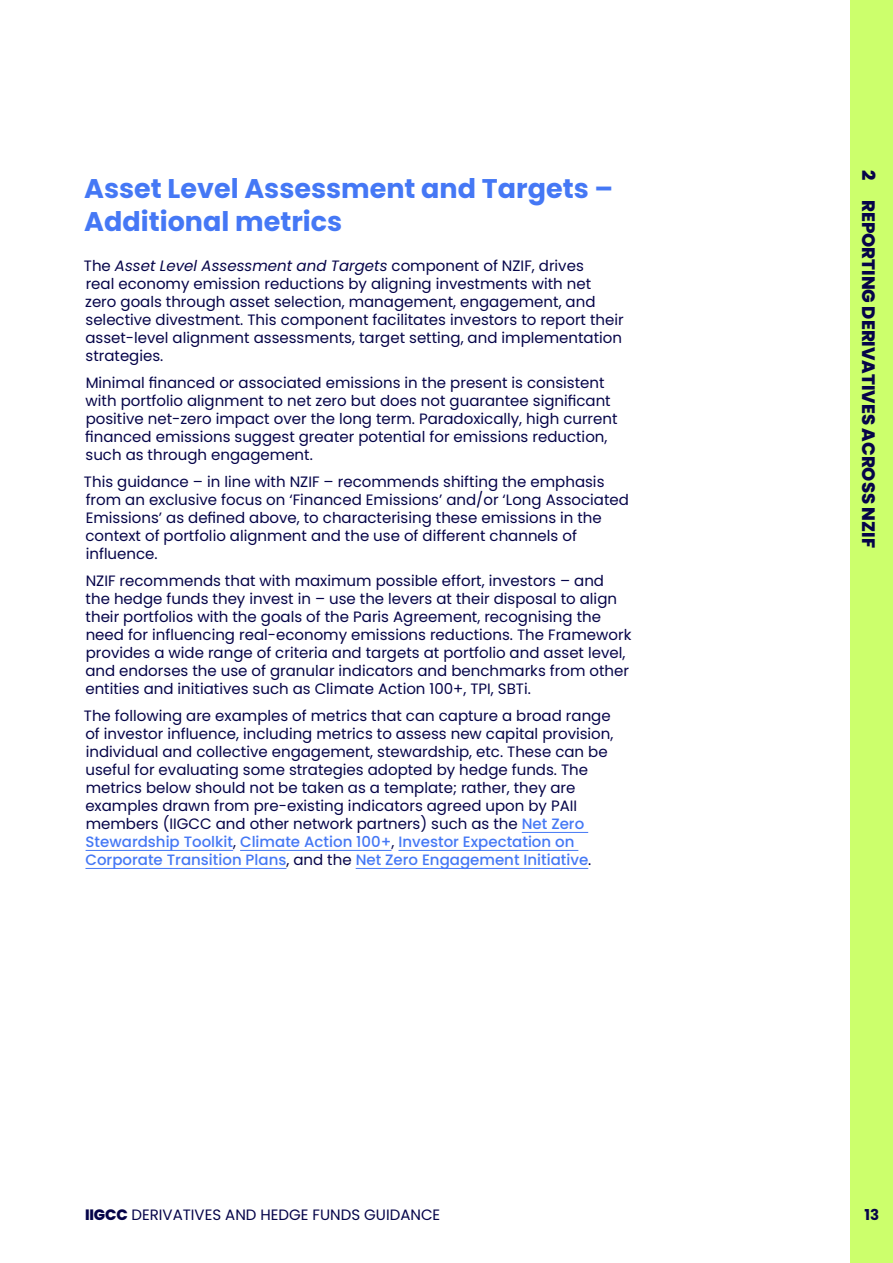
<style>
.page{position:relative;width:893px;height:1263px;background:#fff}
.page>*{position:absolute;margin:0;border:0;box-sizing:border-box;transform-origin:0 0}
.t1{font:700 27px/32.4px "Poppins";color:#4578f5}
.t2{font:800 18px "Poppins";color:#050449}
.t3{font:15px/18px "Poppins";color:#050449}
.t4{font:700 15px "Poppins";color:#050449}
.s1{font-style:italic}
.s2{font-weight:500;color:#4578f5}
.s3{font-weight:800}
</style>
<div class="page">
<hr style="left:522px;top:832px;width:66px;height:1px;background:#4578f5">
<hr style="left:86px;top:850px;width:147px;height:1px;background:#4578f5">
<hr style="left:240px;top:850px;width:151px;height:1px;background:#4578f5">
<hr style="left:398px;top:850px;width:180px;height:1px;background:#4578f5">
<hr style="left:85px;top:868px;width:201px;height:1px;background:#4578f5">
<hr style="left:356px;top:868px;width:232px;height:1px;background:#4578f5">
<div style="left:850px;top:0;width:43px;height:1263px;background:#ccff6c"></div>
<h1 class="t1" style="left:84px;top:173px;width:530px">Asset Level Assessment and Targets –<br>Additional metrics</h1>
<p class="t3" style="left:84px;top:257px;width:541px">The <span class="s1">Asset Level Assessment and Targets</span> component of NZIF, drives<br>real economy emission reductions by aligning investments with net zero goals through asset selection, management, engagement, and selective divestment. This component facilitates investors to report their asset-level alignment assessments, target setting, and implementation strategies.</p>
<p class="t3" style="left:85px;top:374px;width:534px">Minimal financed or associated emissions in the present is consistent with portfolio alignment to net zero but does not guarantee significant positive net-zero impact over the long term. Paradoxically, high current financed emissions suggest greater potential for emissions reduction, such as through engagement.</p>
<p class="t3" style="left:84px;top:473px;width:546px">This guidance – in line with NZIF – recommends shifting the emphasis from an exclusive focus on ‘Financed Emissions’ and/or ‘Long Associated Emissions’ as defined above, to characterising these emissions in the context of portfolio alignment and the use of different channels of influence.</p>
<p class="t3" style="left:85px;top:572px;width:548px">NZIF recommends that with maximum possible effort, investors – and the hedge funds they invest in – use the levers at their disposal to align their portfolios with the goals of the Paris Agreement, recognising the need for influencing real-economy emissions reductions. The Framework provides a wide range of criteria and targets at portfolio and asset level, and endorses the use of granular indicators and benchmarks from other entities and initiatives such as Climate Action 100+, TPI, SBTi.</p>
<p class="t3" style="left:84px;top:707px;width:531px">The following are examples of metrics that can capture a broad range of investor influence, including metrics to assess new capital provision, individual and collective engagement, stewardship, etc. These can be useful for evaluating some strategies adopted by hedge funds. The metrics below should not be taken as a template; rather, they are examples drawn from pre-existing indicators agreed upon by PAII members (IIGCC and other network partners) such as the <span class="s2">Net Zero Stewardship Toolkit</span>, <span class="s2">Climate Action 100+</span>, <span class="s2">Investor Expectation on Corporate Transition Plans</span>, and the <span class="s2">Net Zero Engagement Initiative</span>.</p>
<p class="t2" style="left:879px;top:170px;width:379px;rotate:90deg">2 REPORTING DERIVATIVES ACROSS NZIF</p>
<p class="t3" style="left:85px;top:1206px;width:357px"><span class="s3">IIGCC</span> DERIVATIVES AND HEDGE FUNDS GUIDANCE</p>
<p class="t4" style="left:864px;top:1206px;width:16px">13</p>
</div>
